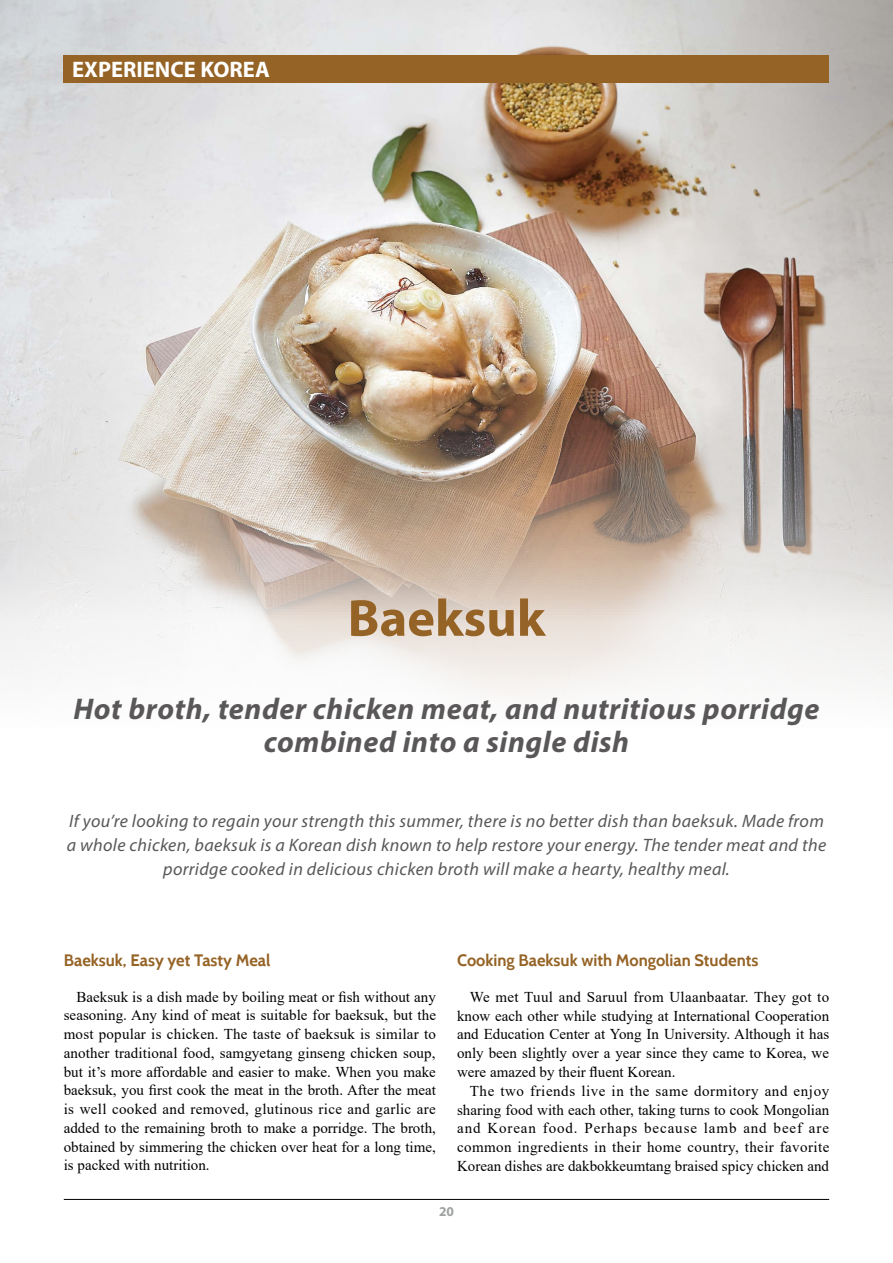
<style>
.page{position:relative;width:893px;height:1263px;background:#fff}
.page>*{position:absolute;margin:0;border:0;box-sizing:border-box;transform-origin:0 0}
.t1{font:700 52.5px "Myriad Pro";color:#956325}
.t2{font:italic 700 30px/33px "Myriad Pro";letter-spacing:.02em;color:#595757;text-align:center}
.t3{font:700 22.5px "Myriad Pro";color:#fff}
.t4{font:italic 18px/24px "Myriad Pro";letter-spacing:.02em;color:#595757;text-align:center}
.t5{font:700 16.5px "Cabin";color:#956325}
.t6{font:15px/18.8px "Times New Roman";color:#000;text-align:justify}
.t7{font:700 13.5px "Myriad Pro";color:#9fa0a0}
</style>
<div class="page">
<hr style="left:64px;top:1199px;width:765px;height:1px;background:#000">
<img style="left:0;top:0;width:893px;height:698px">
<div style="left:64px;top:55px;width:765px;height:28px;background:#956325"></div>
<h3 class="t3" style="left:72px;top:54px;width:199px">EXPERIENCE KOREA</h3>
<h1 class="t1" style="left:348px;top:584px;width:199px">Baeksuk</h1>
<h2 class="t2" style="left:73px;top:691px;width:748px">Hot broth, tender chicken meat, and nutritious porridge combined into a single dish</h2>
<p class="t4" style="left:67px;top:809px;width:761px">If you’re looking to regain your strength this summer, there is no better dish than baeksuk. Made from a whole chicken, baeksuk is a Korean dish known to help restore your energy. The tender meat and the porridge cooked in delicious chicken broth will make a hearty, healthy meal.</p>
<p class="t5" style="left:64px;top:950px;width:208px">Baeksuk, Easy yet Tasty Meal</p>
<p class="t6" style="left:64px;top:987px;width:374px;text-indent:13px">Baeksuk is a dish made by boiling meat or fish without any seasoning. Any kind of meat is suitable for baeksuk, but the most popular is chicken. The taste of baeksuk is similar to another traditional food, samgyetang ginseng chicken soup, but it’s more affordable and easier to make. When you make baeksuk, you first cook the meat in the broth. After the meat is well cooked and removed, glutinous rice and garlic are added to the remaining broth to make a porridge. The broth, obtained by simmering the chicken over heat for a long time, is packed with nutrition.</p>
<p class="t5" style="left:457px;top:950px;width:303px">Cooking Baeksuk with Mongolian Students</p>
<p class="t6" style="left:457px;top:987px;width:374px;text-indent:13px">We met Tuul and Saruul from Ulaanbaatar. They got to know each other while studying at International Cooperation and Education Center at Yong In University. Although it has only been slightly over a year since they came to Korea, we were amazed by their fluent Korean.</p>
<p class="t6" style="left:457px;top:1081px;width:374px;text-indent:13px">The two friends live in the same dormitory and enjoy sharing food with each other, taking turns to cook Mongolian and Korean food. Perhaps because lamb and beef are common ingredients in their home country, their favorite Korean dishes are dakbokkeumtang braised spicy chicken and</p>
<p class="t7" style="left:439px;top:1203px;width:16px">20</p>
</div>
